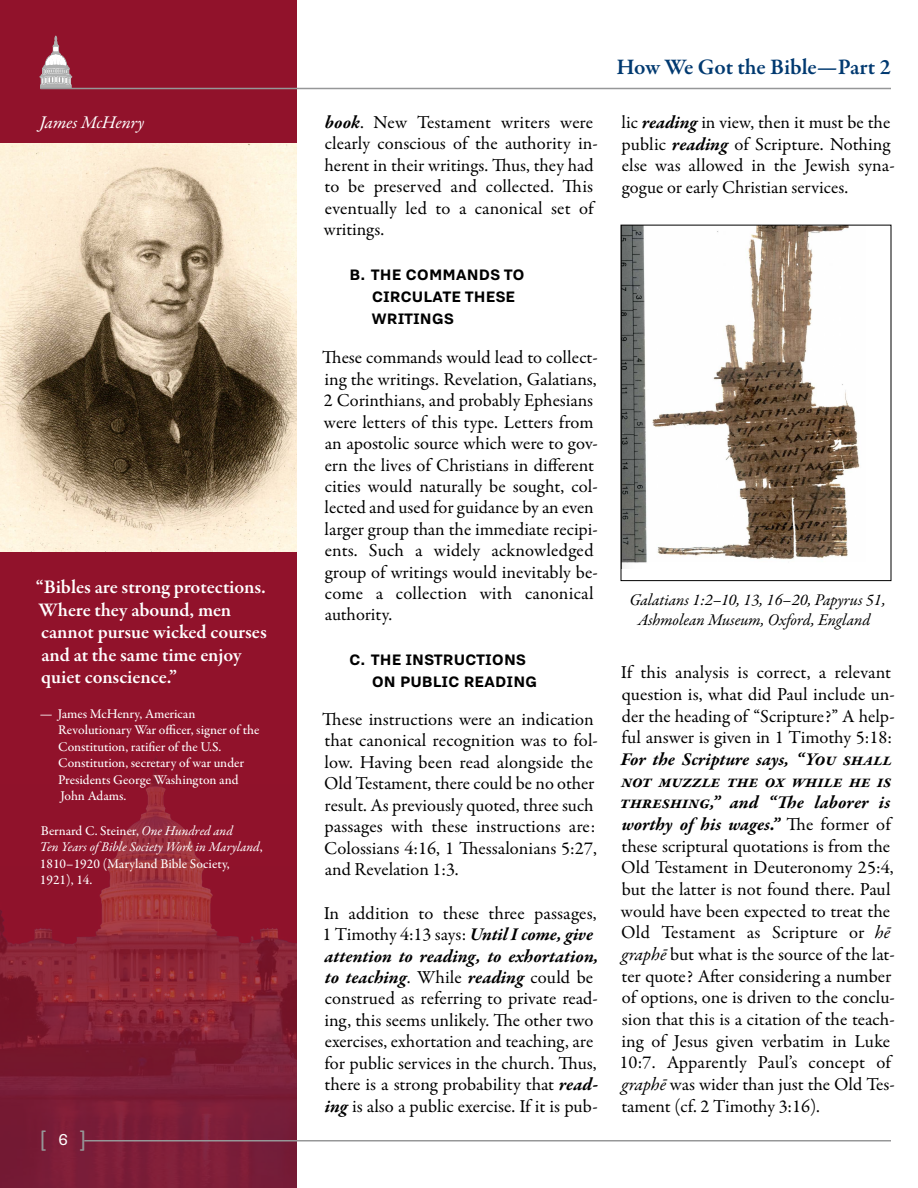
<style>
.page{position:relative;width:918px;height:1188px;background:#fff}
.page>*{position:absolute;margin:0;border:0;box-sizing:border-box;transform-origin:0 0}
.t1{font:24px "Calibri";color:#969798}
.t2{font:600 22.5px "Garamond Premr Pro";color:#003970}
.t3{font:600 19.5px/22.5px "Garamond Premr Pro";letter-spacing:-.005em;color:#fff}
.t4{font:700 18.75px/22.2px "Nitti Grotesk";color:#000}
.Body{font:18.3px/21.5px "Garamond Premr Pro";color:#000}
.Name{font:italic 18px "Garamond Premr Pro";letter-spacing:-.01em;color:#fff}
.t5{font:italic 16.5px/19.8px "Garamond Premr Pro";color:#000;text-align:center}
.Attribution{font:500 13.5px/16.5px "Garamond Premr Pro";letter-spacing:-.005em;color:#fff}
.Source{font:500 13.5px/16.5px "Garamond Premr Pro";color:#fff}
.s1{font-weight:400;font-style:italic}
.s2{font-family:"Nitti Grotesk";font-size:19.5px;color:#fff}
.s3{font-weight:700;font-style:italic}
.s4{font-style:italic}
</style>
<div class="page">
<img style="left:0;top:0;width:297px;height:1188px">
<hr style="left:84px;top:1140px;width:807px;height:2px;background:#969798">
<svg style="left:40px;top:36px;width:32px;height:52px;background:#b07b86"></svg>
<hr style="left:40px;top:88px;width:851px;height:1px;background:#969798">
<img style="left:0;top:143px;width:297px;height:409px">
<img style="left:623px;top:227px;width:237px;height:341px">
<div style="left:621px;top:225px;width:270px;height:356px;border:1px solid #000"></div>
<p class="Name" style="left:39px;top:111px;width:107px">James McHenry</p>
<p class="t3" style="left:36px;top:576px;width:232px">“Bibles are strong protections.<br>Where they abound, men cannot pursue wicked courses and at the same time enjoy quiet conscience.”</p>
<p class="Attribution" style="left:58px;top:705px;width:203px;text-indent:-18px">— James McHenry, American<br>Revolutionary War officer, signer of the<br>Constitution, ratifier of the U.S.<br>Constitution, secretary of war under<br>Presidents George Washington and<br>John Adams.</p>
<p class="Source" style="left:40px;top:822px;width:224px">Bernard C. Steiner, <span class="s1">One Hundred and<br>Ten Years of Bible Society Work in Maryland</span>,<br>1810–1920 (Maryland Bible Society,<br>1921), 14.</p>
<h1 class="t1" style="left:39px;top:1122px;width:49px">[ <span class="s2">6</span> ]</h1>
<p class="Body" style="left:324px;top:112px;width:275px"><span class="s3">book</span>. New Testament writers were clearly conscious of the authority in&shy;herent in their writings. Thus, they had to be preserved and collected. This eventually led to a canonical set of writings.</p>
<p class="t4" style="left:371px;top:263px;width:155px;text-indent:-22px">B. THE COMMANDS TO<br>CIRCULATE THESE<br>WRITINGS</p>
<p class="Body" style="left:322px;top:347px;width:277px">These commands would lead to collect&shy;ing the writings. Revelation, Galatians, 2 Corinthians, and probably Ephesians were letters of this type. Letters from an apostolic source which were to gov&shy;ern the lives of Christians in different cities would naturally be sought, col&shy;lected and used for guidance by an even larger group than the immediate recipi&shy;ents. Such a widely acknowledged group of writings would inevitably be&shy;come a collection with canonical authority.</p>
<p class="t4" style="left:372px;top:648px;width:167px;text-indent:-22px">C. THE INSTRUCTIONS<br>ON PUBLIC READING</p>
<p class="Body" style="left:322px;top:709px;width:277px">These instructions were an indication that canonical recognition was to fol&shy;low. Having been read alongside the Old Testament, there could be no other result. As previously quoted, three such passages with these instructions are:<br>Colossians 4:16, 1 Thessalonians 5:27, and Revelation 1:3.</p>
<p class="Body" style="left:322px;top:903px;width:278px">In addition to these three passages, 1 Timothy 4:13 says: <span class="s3">Until I come, give attention to reading, to exhortation, to teaching</span>. While <span class="s3">reading</span> could be construed as referring to private read&shy;ing, this seems unlikely. The other two exercises, exhortation and teaching, are for public services in the church. Thus, there is a strong probability that <span class="s3">read&shy;ing</span> is also a public exercise. If it is pub-</p>
<p class="t2" style="left:616px;top:53px;width:276px">How We Got the Bible—Part 2</p>
<p class="Body" style="left:622px;top:112px;width:275px">lic <span class="s3">reading</span> in view, then it must be the public <span class="s3">reading</span> of Scripture. Nothing else was allowed in the Jewish syna&shy;gogue or early Christian services.</p>
<p class="t5" style="left:629px;top:591px;width:258px">Galatians 1:2–10, 13, 16–20, Papyrus 51,<br>Ashmolean Museum, Oxford, England</p>
<p class="Body" style="left:619px;top:662px;width:277px">If this analysis is correct, a relevant question is, what did Paul include un&shy;der the heading of “Scripture?” A help&shy;ful answer is given in 1 Timothy 5:18:<br><span class="s3">For the Scripture says, “You shall not muzzle the ox while he is threshing,” and “The laborer is worthy of his wages.”</span> The former of these scriptural quotations is from the Old Testament in Deuteronomy 25:4, but the latter is not found there. Paul would have been expected to treat the Old Testament as Scripture or <span class="s4">hē graphē</span> but what is the source of the lat&shy;ter quote? After considering a number of options, one is driven to the conclu&shy;sion that this is a citation of the teach&shy;ing of Jesus given verbatim in Luke 10:7. Apparently Paul’s concept of <span class="s4">graphē</span> was wider than just the Old Tes&shy;tament (cf. 2 Timothy 3:16).</p>
</div>
